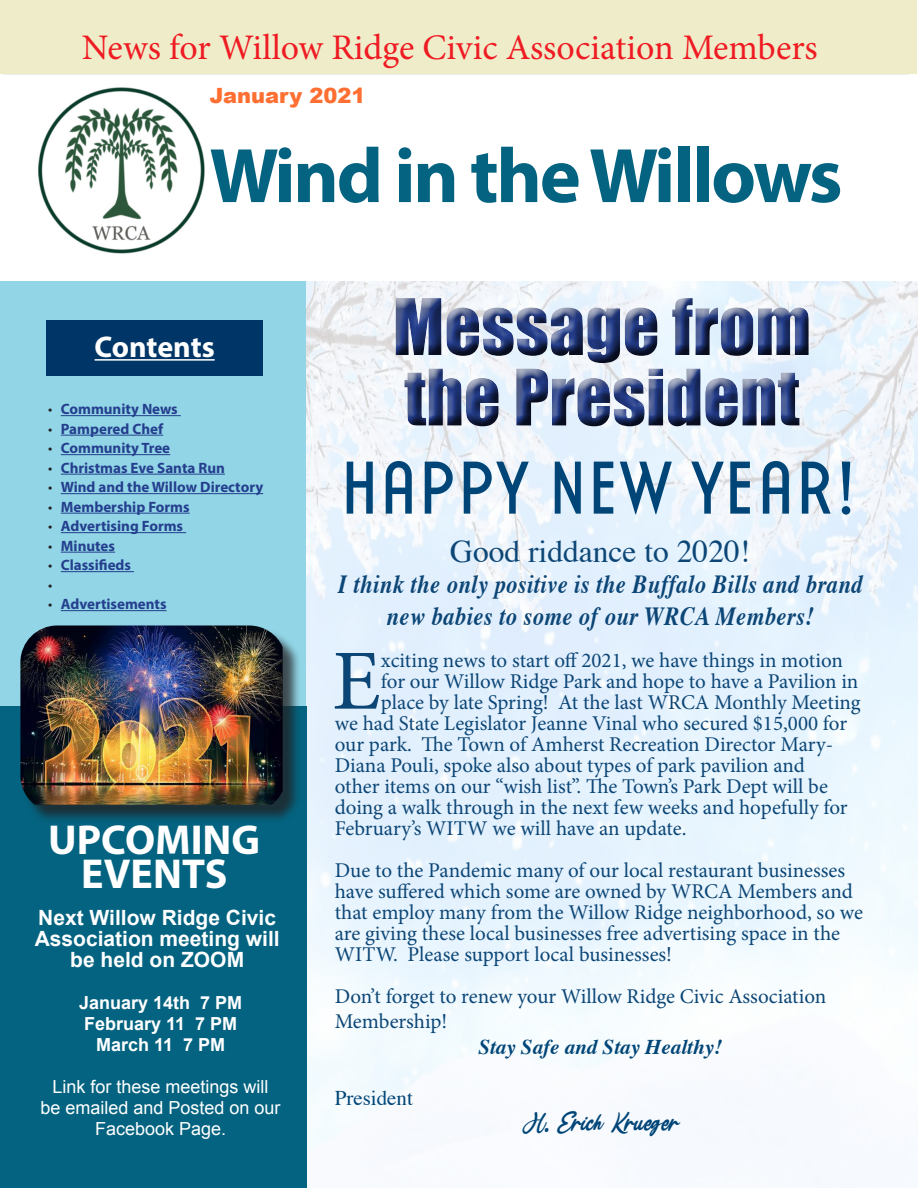
<style>
.page{position:relative;width:918px;height:1188px;background:#fff}
.page>*{position:absolute;margin:0;border:0;box-sizing:border-box;transform-origin:0 0}
.t1{font:85.65px "Minion Pro";color:#0c4676}
.t2{font:700 78px "Myriad Pro";letter-spacing:-.03em;color:#046380}
.t3{font:78px "Base 12 Sans OT";color:#004577}
.t4{font:72px/70.5px "Impact";color:#253f8e}
.t5{font:700 42px/34.5px "Myriad Pro";color:#fff;text-align:center}
.t6{font:36px "Minion Pro";color:#ef1b22}
.t7{font:31.5px "Times";color:#0c4676}
.t8{font:700 30px "Myriad Pro";letter-spacing:-.005em;color:#fff}
.t9{font:italic 700 26.1px/31.5px "Times";letter-spacing:.02em;color:#0c4676;text-align:center;scale:.86 1}
.t10{font:22.5px "Bellania";color:#004577}
.t11{font:21px/21px "Minion Pro";color:#0c4676}
.t12{font:700 21px/21px "Arial";color:#fff;text-align:center}
.t13{font:italic 700 21px "Times";color:#004577}
.t14{font:900 21px "Arial";color:#ff6f32}
.t15{font:21px "Times";color:#004577}
.t16{font:18px/21px "Arial";color:#fff;text-align:center}
.t17{font:700 18px/21px "Arial";color:#fff;text-align:center}
.t18{font:700 15px/19.5px "Myriad Pro";color:#253f8e}
.s1{font-weight:400;color:#231f20}
</style>
<div class="page">
<img style="left:305px;top:282px;width:613px;height:906px">
<div style="left:0;top:282px;width:305px;height:424px;background:#91d5e6"></div>
<div style="left:0;top:706px;width:306px;height:482px;background:#046380"></div>
<div style="left:0;top:0;width:916px;height:74px;background:#efecca"></div>
<img style="left:38px;top:87px;width:167px;height:167px">
<div style="left:380px;top:279px;width:444px;height:166px;background:#231f20;opacity:.5"></div>
<div style="left:385px;top:287px;width:431px;height:146px;background:#fff;opacity:.75"></div>
<div style="left:387px;top:291px;width:432px;height:146px;background:#231f20;opacity:.75"></div>
<hr style="left:61px;top:415px;width:120px;height:1px;background:#253f8e">
<hr style="left:61px;top:435px;width:102px;height:1px;background:#253f8e">
<hr style="left:61px;top:454px;width:109px;height:1px;background:#253f8e">
<hr style="left:61px;top:474px;width:164px;height:1px;background:#253f8e">
<hr style="left:61px;top:493px;width:202px;height:1px;background:#253f8e">
<hr style="left:61px;top:513px;width:129px;height:1px;background:#253f8e">
<hr style="left:61px;top:532px;width:125px;height:1px;background:#253f8e">
<hr style="left:61px;top:552px;width:54px;height:1px;background:#253f8e">
<hr style="left:61px;top:571px;width:73px;height:1px;background:#253f8e">
<hr style="left:61px;top:610px;width:106px;height:1px;background:#253f8e">
<div style="left:47px;top:321px;width:216px;height:55px;background:#003667"></div>
<hr style="left:95px;top:359px;width:120px;height:2px;background:#fff">
<div style="left:22px;top:628px;width:279px;height:196px;background:#231f20;opacity:.75"></div>
<img style="left:20px;top:626px;width:263px;height:179px">
<h3 class="t6" style="left:82px;top:23px;width:738px">News for Willow Ridge Civic Association Members</h3>
<p class="t14" style="left:209px;top:80px;width:158px">January 2021</p>
<h2 class="t2" style="left:209px;top:125px;width:635px">Wind in the Willows</h2>
<h3 class="t8" style="left:95px;top:327px;width:122px">Contents</h3>
<p class="t18" style="left:48px;top:399px;width:131px"><span class="s1">•</span> Community News</p>
<p class="t18" style="left:48px;top:418px;width:117px"><span class="s1">•</span> Pampered Chef</p>
<p class="t18" style="left:48px;top:438px;width:124px"><span class="s1">•</span> Community Tree</p>
<p class="t18" style="left:48px;top:457px;width:178px"><span class="s1">•</span> Christmas Eve Santa Run</p>
<p class="t18" style="left:48px;top:477px;width:217px"><span class="s1">•</span> Wind and the Willow Directory</p>
<p class="t18" style="left:48px;top:496px;width:143px"><span class="s1">•</span> Membership Forms</p>
<p class="t18" style="left:48px;top:516px;width:137px"><span class="s1">•</span> Advertising Forms</p>
<p class="t18" style="left:48px;top:535px;width:69px"><span class="s1">•</span> Minutes</p>
<p class="t18" style="left:48px;top:555px;width:84px"><span class="s1">•</span> Classifieds <span class="s1">•</span></p>
<p class="t18" style="left:48px;top:594px;width:120px"><span class="s1">•</span> Advertisements</p>
<h3 class="t5" style="left:48px;top:821px;width:214px">UPCOMING<br>EVENTS</h3>
<p class="t12" style="left:35px;top:908px;width:247px">Next Willow Ridge Civic<br>Association meeting will be held on ZOOM</p>
<p class="t17" style="left:79px;top:993px;width:165px">January 14th 7 PM<br>February 11 7 PM<br>March 11 7 PM</p>
<p class="t16" style="left:40px;top:1076px;width:242px">Link for these meetings will be emailed and Posted on our<br>Facebook Page.</p>
<h3 class="t4" style="left:393px;top:290px;width:420px">Message from the President</h3>
<h2 class="t3" style="left:340px;top:448px;width:522px">HAPPY NEW YEAR!</h2>
<h3 class="t7" style="left:450px;top:522px;width:302px">Good riddance to 2020!</h3>
<p class="t9" style="left:338px;top:566px;width:611px">I think the only positive is the Buffalo Bills and brand new babies to some of our WRCA Members!</p>
<h1 class="t1" style="left:332px;top:624px;width:50px">E</h1>
<p class="t11" style="left:381px;top:650px;width:464px">xciting news to start off 2021, we have things in motion</p>
<p class="t11" style="left:381px;top:671px;width:479px">for our Willow Ridge Park and hope to have a Pavilion in</p>
<p class="t11" style="left:381px;top:692px;width:481px">place by late Spring! At the last WRCA Monthly Meeting</p>
<p class="t11" style="left:335px;top:713px;width:514px">we had State Legislator Jeanne Vinal who secured $15,000 for</p>
<p class="t11" style="left:335px;top:734px;width:500px">our park. The Town of Amherst Recreation Director Mary-</p>
<p class="t11" style="left:335px;top:755px;width:472px">Diana Pouli, spoke also about types of park pavilion and</p>
<p class="t11" style="left:335px;top:776px;width:495px">other items on our “wish list”. The Town’s Park Dept will be</p>
<p class="t11" style="left:335px;top:797px;width:515px">doing a walk through in the next few weeks and hopefully for</p>
<p class="t11" style="left:335px;top:818px;width:353px">February’s WITW we will have an update.</p>
<p class="t11" style="left:335px;top:860px;width:530px">Due to the Pandemic many of our local restaurant businesses have suffered which some are owned by WRCA Members and that employ many from the Willow Ridge neighborhood, so we are giving these local businesses free advertising space in the WITW. Please support local businesses!</p>
<p class="t11" style="left:335px;top:983px;width:493px;line-height:25.5px">Don’t forget to renew your Willow Ridge Civic Association<br>Membership!</p>
<p class="t13" style="left:478px;top:1027px;width:245px">Stay Safe and Stay Healthy!</p>
<p class="t15" style="left:335px;top:1078px;width:80px">President</p>
<p class="t10" style="left:521px;top:1107px;width:159px">H. Erich Krueger</p>
</div>
